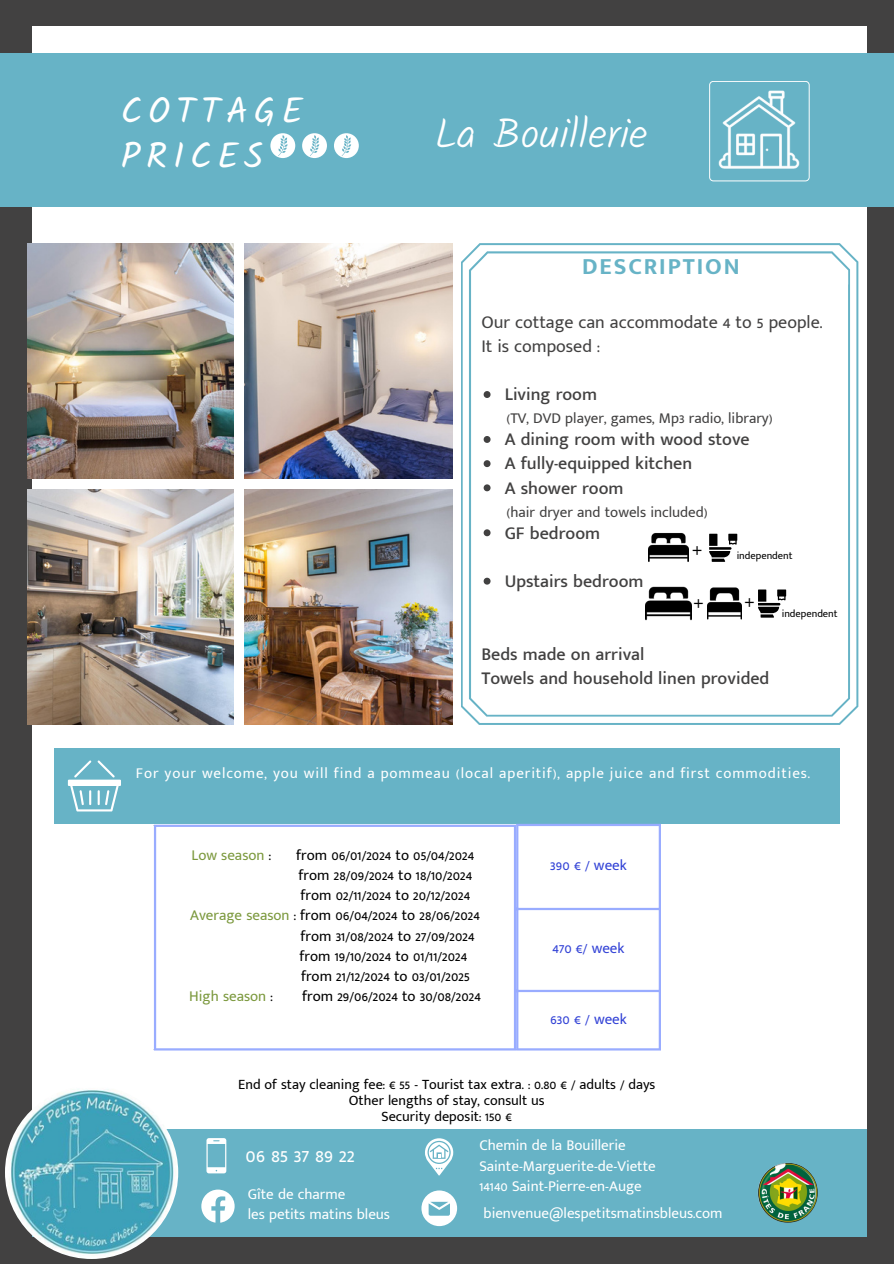
<style>
.page{position:relative;width:894px;height:1264px;background:#fff}
.page>*{position:absolute;margin:0;border:0;box-sizing:border-box;transform-origin:0 0}
.t1{font:300 42px "Kalam";color:#fff}
.t2{font:36px "Kalam";letter-spacing:.16em;color:#fff}
.t3{font:700 23.7px "Mukta Malar";letter-spacing:.08em;color:#67b3c6}
.t4{font:21px "Mukta Malar";color:#fff}
.t5{font:500 18px "Mukta Malar";color:#424141}
.t6{font:18px "Mukta Malar";color:#424141}
.t7{font:18px "Mukta Malar";color:#000}
.t8{font:15px "Mukta Malar";color:#000}
.t9{font:15px "Mukta Malar";color:#fff}
.t10{font:15px "Mukta Malar";letter-spacing:.06em;color:#fff}
.t11{font:15px "Mukta Malar";color:#424141}
.t12{font:15px "Mukta Malar";color:#3343d6}
.t13{font:15px "Mukta Malar";color:#7c993e}
.t14{font:14.25px "Mukta Malar";color:#000}
.t15{font:10.5px "Mukta Malar";color:#000}
.s1{color:#000}
.s2{color:#7c993e}
</style>
<div class="page">
<div style="left:0;top:0;width:893px;height:1263px;background:#424141"></div>
<div style="left:32px;top:27px;width:834px;height:1202px;background:#fff"></div>
<svg style="left:461px;top:243px;width:397px;height:482px"></svg>
<div style="left:0;top:53px;width:893px;height:153px;background:#67b3c6"></div>
<svg style="left:483px;top:391px;width:7px;height:7px"></svg>
<svg style="left:483px;top:436px;width:7px;height:7px"></svg>
<svg style="left:483px;top:460px;width:7px;height:7px"></svg>
<svg style="left:483px;top:484px;width:7px;height:7px"></svg>
<svg style="left:483px;top:529px;width:7px;height:7px"></svg>
<svg style="left:483px;top:577px;width:7px;height:7px"></svg>
<div style="left:32px;top:1129px;width:834px;height:106px;background:#67b3c6"></div>
<img style="left:28px;top:243px;width:205px;height:235px">
<img style="left:245px;top:243px;width:207px;height:235px">
<img style="left:28px;top:489px;width:205px;height:236px">
<img style="left:245px;top:489px;width:207px;height:236px">
<svg style="left:201px;top:1189px;width:33px;height:33px"></svg>
<svg style="left:206px;top:1138px;width:20px;height:35px"></svg>
<svg style="left:425px;top:1138px;width:28px;height:37px"></svg>
<svg style="left:421px;top:1190px;width:36px;height:36px"></svg>
<div style="left:54px;top:748px;width:785px;height:75px;background:#67b3c6"></div>
<div style="left:68px;top:779px;width:53px;height:7px;background:#fff"></div>
<svg style="left:74px;top:760px;width:17px;height:17px"></svg>
<svg style="left:97px;top:760px;width:18px;height:17px"></svg>
<svg style="left:70px;top:786px;width:49px;height:25px"></svg>
<svg style="left:302px;top:133px;width:25px;height:25px"></svg>
<svg style="left:270px;top:133px;width:25px;height:25px"></svg>
<svg style="left:334px;top:133px;width:25px;height:25px"></svg>
<img style="left:5px;top:1085px;width:173px;height:173px;border-radius:50%">
<img style="left:757px;top:1162px;width:60px;height:60px;border-radius:50%">
<svg style="left:709px;top:81px;width:100px;height:100px"></svg>
<img style="left:716px;top:88px;width:85px;height:85px">
<img style="left:648px;top:527px;width:40px;height:40px">
<img style="left:645px;top:580px;width:46px;height:46px">
<img style="left:707px;top:586px;width:34px;height:34px">
<svg style="left:709px;top:533px;width:28px;height:29px"></svg>
<svg style="left:757px;top:589px;width:29px;height:28px"></svg>
<hr style="left:154px;top:827px;width:2px;height:221px;background:#99acff">
<hr style="left:513px;top:827px;width:3px;height:221px;background:#99acff">
<hr style="left:154px;top:824px;width:362px;height:3px;background:#99acff">
<hr style="left:154px;top:1048px;width:362px;height:2px;background:#99acff">
<hr style="left:516px;top:826px;width:2px;height:222px;background:#99acff">
<hr style="left:658px;top:826px;width:2px;height:222px;background:#99acff">
<hr style="left:516px;top:823px;width:144px;height:3px;background:#99acff">
<hr style="left:516px;top:907px;width:144px;height:3px;background:#99acff">
<hr style="left:516px;top:989px;width:144px;height:3px;background:#99acff">
<hr style="left:516px;top:1048px;width:144px;height:2px;background:#99acff">
<p class="t2" style="left:121px;top:89px;width:183px">COTTAGE</p>
<p class="t2" style="left:121px;top:134px;width:144px">PRICES</p>
<p class="t1" style="left:434px;top:109px;width:214px">La Bouillerie</p>
<p class="t3" style="left:582px;top:251px;width:159px">DESCRIPTION</p>
<p class="t6" style="left:481px;top:311px;width:342px">Our cottage can accommodate 4 to 5 people.</p>
<p class="t6" style="left:481px;top:335px;width:120px">It is composed :</p>
<p class="t5" style="left:504px;top:383px;width:94px">Living room</p>
<p class="t5" style="left:504px;top:428px;width:246px">A dining room with wood stove</p>
<p class="t5" style="left:504px;top:452px;width:189px">A fully-equipped kitchen</p>
<p class="t5" style="left:504px;top:477px;width:120px">A shower room</p>
<p class="t5" style="left:504px;top:522px;width:97px">GF bedroom</p>
<p class="t5" style="left:504px;top:570px;width:140px">Upstairs bedroom</p>
<p class="t11" style="left:506px;top:409px;width:268px">(TV, DVD player, games, Mp3 radio, library)</p>
<p class="t11" style="left:506px;top:502px;width:203px">(hair dryer and towels included)</p>
<p class="t7" style="left:692px;top:539px;width:12px">+</p>
<p class="t15" style="left:736px;top:549px;width:57px">independent</p>
<p class="t7" style="left:693px;top:592px;width:12px">+</p>
<p class="t7" style="left:744px;top:591px;width:12px">+</p>
<p class="t5" style="left:481px;top:642px;width:165px">Beds made on arrival</p>
<p class="t5" style="left:481px;top:667px;width:289px">Towels and household linen provided</p>
<p class="t15" style="left:781px;top:607px;width:57px">independent</p>
<p class="t10" style="left:136px;top:764px;width:675px">For your welcome, you will find a pommeau (local aperitif), apple juice and first commodities.</p>
<p class="t13" style="left:191px;top:845px;width:81px">Low season <span class="s1">:</span></p>
<p class="t8" style="left:296px;top:845px;width:179px">from 06/01/2024 to 05/04/2024</p>
<p class="t8" style="left:298px;top:865px;width:175px">from 28/09/2024 to 18/10/2024</p>
<p class="t8" style="left:300px;top:886px;width:171px">from 02/11/2024 to 20/12/2024</p>
<p class="t8" style="left:190px;top:906px;width:291px"><span class="s2">Average season</span> : from 06/04/2024 to 28/06/2024</p>
<p class="t8" style="left:300px;top:926px;width:175px">from 31/08/2024 to 27/09/2024</p>
<p class="t8" style="left:299px;top:946px;width:169px">from 19/10/2024 to 01/11/2024</p>
<p class="t8" style="left:301px;top:967px;width:170px">from 21/12/2024 to 03/01/2025</p>
<p class="t13" style="left:189px;top:987px;width:85px">High season <span class="s1">:</span></p>
<p class="t8" style="left:302px;top:987px;width:180px">from 29/06/2024 to 30/08/2024</p>
<p class="t12" style="left:550px;top:856px;width:78px">390 € / week</p>
<p class="t12" style="left:552px;top:938px;width:73px">470 €/ week</p>
<p class="t12" style="left:550px;top:1009px;width:78px">630 € / week</p>
<p class="t14" style="left:238px;top:1075px;width:418px">End of stay cleaning fee: € 55 - Tourist tax extra. : 0.80 € / adults / days</p>
<p class="t14" style="left:349px;top:1091px;width:197px">Other lengths of stay, consult us</p>
<p class="t14" style="left:381px;top:1108px;width:132px">Security deposit: 150 €</p>
<p class="t9" style="left:479px;top:1136px;width:148px">Chemin de la Bouillerie</p>
<p class="t9" style="left:479px;top:1156px;width:178px">Sainte-Marguerite-de-Viette</p>
<p class="t9" style="left:479px;top:1176px;width:164px">14140 Saint-Pierre-en-Auge</p>
<p class="t4" style="left:245px;top:1142px;width:111px">06 85 37 89 22</p>
<p class="t9" style="left:248px;top:1184px;width:99px">Gîte de charme</p>
<p class="t9" style="left:248px;top:1205px;width:144px">les petits matins bleus</p>
<p class="t9" style="left:483px;top:1204px;width:240px">bienvenue@lespetitsmatinsbleus.com</p>
</div>
